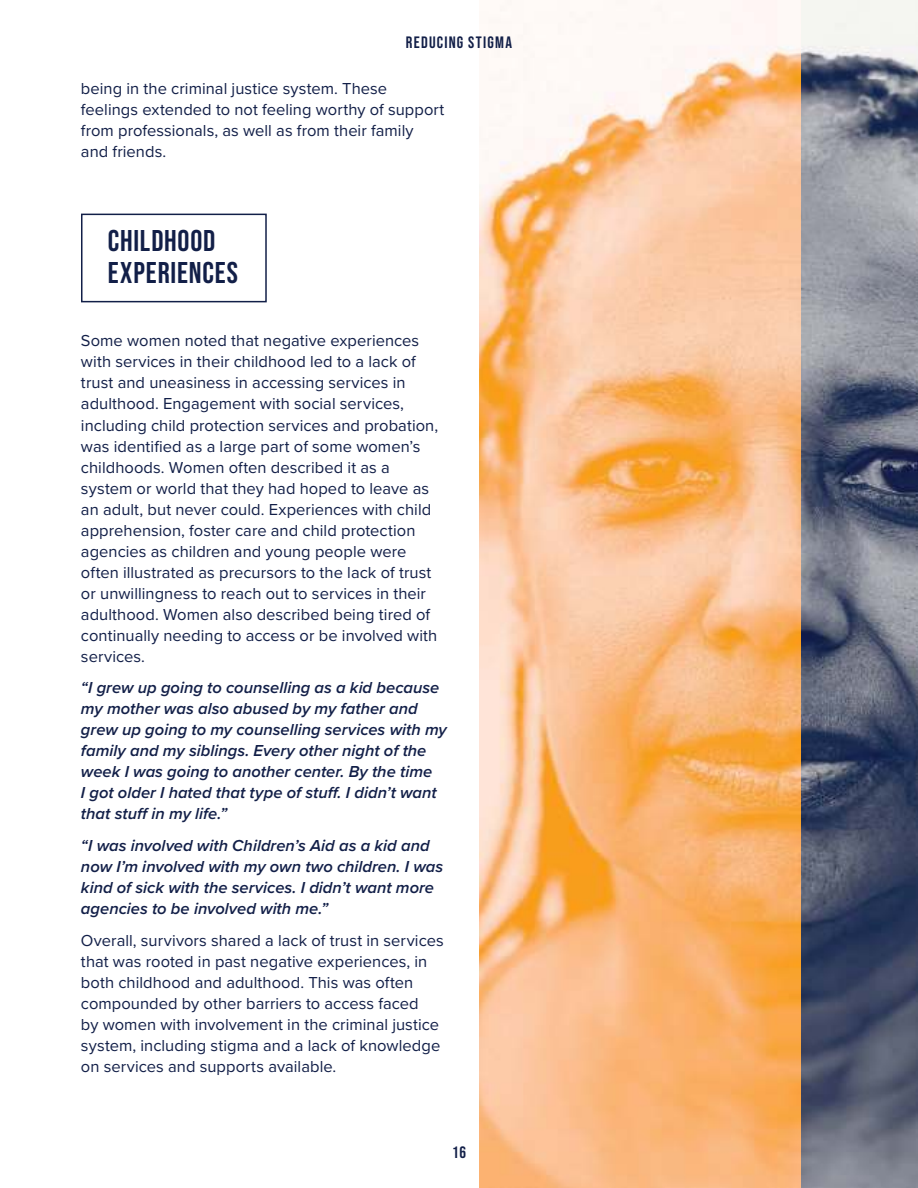
<style>
.page{position:relative;width:918px;height:1188px;background:#fff}
.page>*{position:absolute;margin:0;border:0;box-sizing:border-box;transform-origin:0 0}
.t1{font:30px/31.5px "Bebas Neue";letter-spacing:.03em;color:#121f48}
.t2{font:16.5px/21px "Proxima Nova";letter-spacing:.005em;color:#121f48}
.t3{font:italic 600 16.5px/21px "Proxima Nova";color:#121f48}
.t4{font:16.5px "Bebas Neue";letter-spacing:.075em;color:#121f48}
</style>
<div class="page">
<img style="left:800px;top:0;width:118px;height:1188px">
<img style="left:479px;top:0;width:321px;height:1188px">
<div style="left:81px;top:214px;width:186px;height:88px;border:2px solid #121f48"></div>
<p class="t4" style="left:406px;top:32px;width:108px">REDUCING STIGMA</p>
<p class="t2" style="left:81px;top:79px;width:365px">being in the criminal justice system. These feelings extended to not feeling worthy of support from professionals, as well as from their family and friends.</p>
<h1 class="t1" style="left:108px;top:227px;width:131px">CHILDHOOD<br>EXPERIENCES</h1>
<p class="t2" style="left:81px;top:331px;width:359px">Some women noted that negative experiences with services in their childhood led to a lack of trust and uneasiness in accessing services in adulthood. Engagement with social services, including child protection services and probation, was identified as a large part of some women’s childhoods. Women often described it as a system or world that they had hoped to leave as an adult, but never could. Experiences with child apprehension, foster care and child protection agencies as children and young people were often illustrated as precursors to the lack of trust or unwillingness to reach out to services in their adulthood. Women also described being tired of continually needing to access or be involved with services.</p>
<p class="t3" style="left:81px;top:678px;width:367px">“I grew up going to counselling as a kid because my mother was also abused by my father and grew up going to my counselling services with my family and my siblings. Every other night of the week I was going to another center. By the time<br>I got older I hated that type of stuff. I didn’t want that stuff in my life.”</p>
<p class="t3" style="left:81px;top:836px;width:364px">“I was involved with Children’s Aid as a kid and now I’m involved with my own two children. I was kind of sick with the services. I didn’t want more agencies to be involved with me.”</p>
<p class="t2" style="left:81px;top:931px;width:364px">Overall, survivors shared a lack of trust in services that was rooted in past negative experiences, in both childhood and adulthood. This was often compounded by other barriers to access faced<br>by women with involvement in the criminal justice system, including stigma and a lack of knowledge on services and supports available.</p>
<p class="t4" style="left:452px;top:1146px;width:15px">16</p>
</div>
